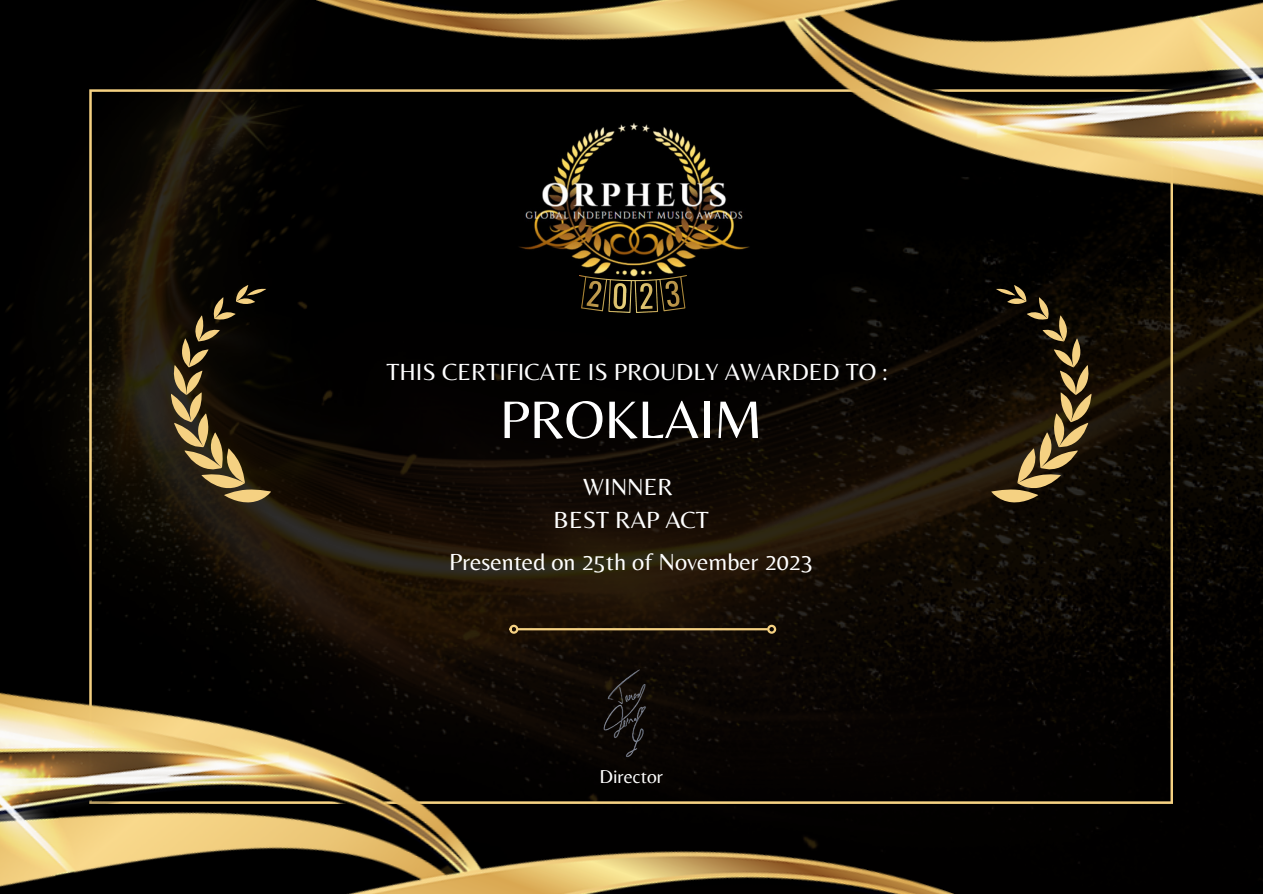
<style>
.page{position:relative;width:1263px;height:894px;background:#fff}
.page>*{position:absolute;margin:0;border:0;box-sizing:border-box;transform-origin:0 0}
.t1{font:54.9px "Belleza";color:#fff}
.t2{font:24.3px "Belleza";color:#fff}
.t3{font:19.35px "Belleza";color:#fff}
</style>
<div class="page">
<img style="left:0;top:0;width:1263px;height:893px">
<svg style="left:89px;top:409px;width:1084px;height:70px;background:#100b05"></svg>
<img style="left:0;top:479px;width:1226px;height:414px">
<img style="left:37px;top:0;width:1226px;height:409px">
<hr style="left:518px;top:628px;width:249px;height:2px;background:#f5d182">
<div style="left:509px;top:624px;width:9px;height:9px;border:2px solid #f5d182;border-radius:50%"></div>
<div style="left:767px;top:624px;width:9px;height:9px;border:2px solid #f5d182;border-radius:50%"></div>
<svg style="left:991px;top:285px;width:100px;height:218px;background:#3a2e1a"></svg>
<svg style="left:171px;top:285px;width:100px;height:218px;background:#3a301c"></svg>
<img style="left:509px;top:102px;width:244px;height:214px">
<img style="left:576px;top:661px;width:110px;height:103px">
<img style="left:579px;top:275px;width:107px;height:37px">
<p class="t2" style="left:386px;top:357px;width:503px">THIS CERTIFICATE IS PROUDLY AWARDED TO :</p>
<p class="t1" style="left:500px;top:387px;width:265px">PROKLAIM</p>
<p class="t2" style="left:583px;top:472px;width:91px">WINNER</p>
<p class="t2" style="left:553px;top:505px;width:157px">BEST RAP ACT</p>
<p class="t2" style="left:449px;top:547px;width:365px">Presented on 25th of November 2023</p>
<p class="t3" style="left:599px;top:764px;width:65px">Director</p>
</div>
